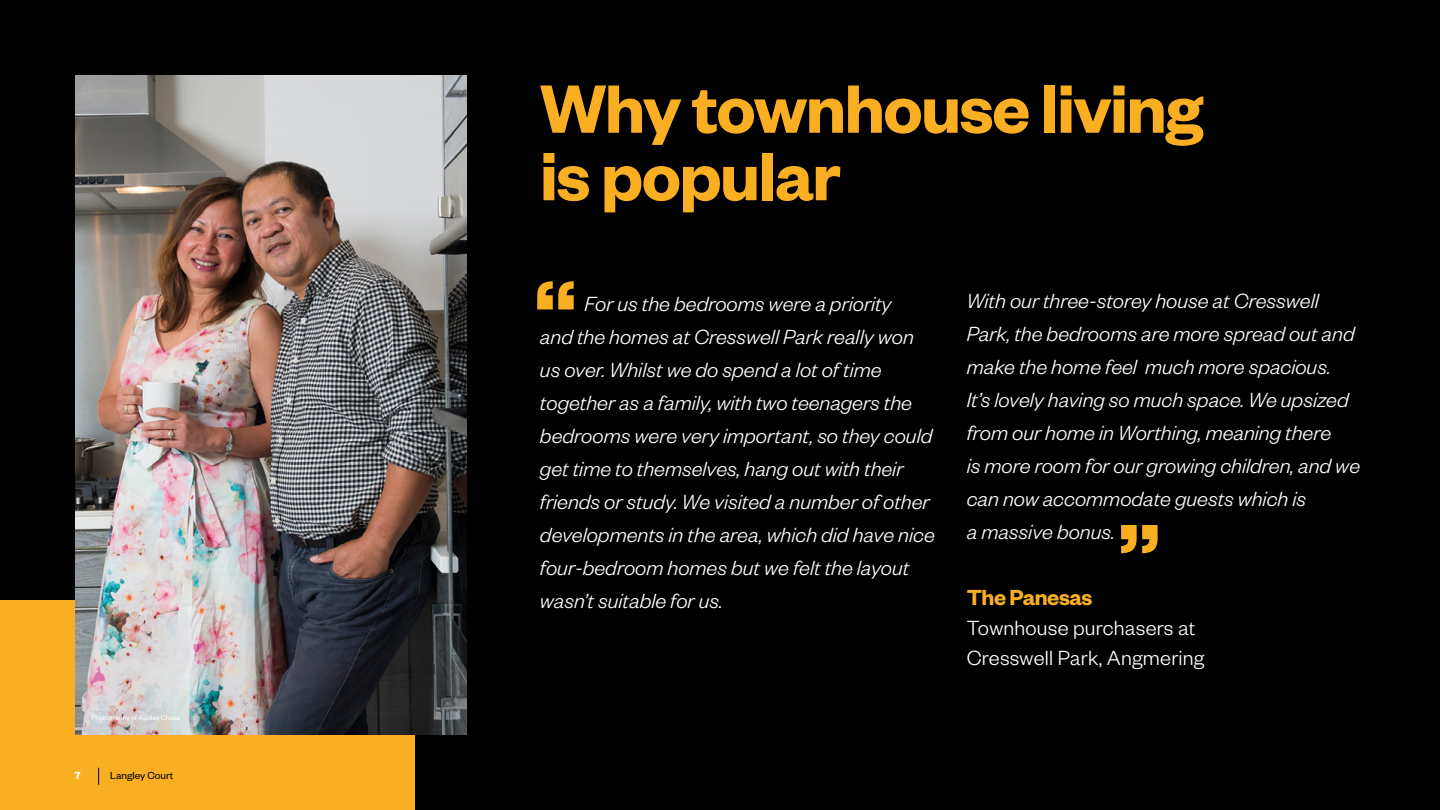
<style>
.page{position:relative;width:1440px;height:810px;background:#000}
.page>*{position:absolute;margin:0;border:0;box-sizing:border-box;transform-origin:0 0}
.t1{font:600 75px/67.5px "Founders Grotesk";letter-spacing:-.02em;color:#faaf23}
.t2{font:600 24px "Founders Grotesk";letter-spacing:-.02em;color:#faaf23}
.t3{font:italic 300 22.5px/33px "Founders Grotesk";color:#fff}
.t4{font:300 22.5px/30px "Founders Grotesk";letter-spacing:.01em;color:#fff}
.t5{font:11.25px "Founders Grotesk";color:#000}
.t6{font:600 11.25px "Founders Grotesk";color:#fff}
.t7{font:7.5px "Founders Grotesk";color:#fff}
</style>
<div class="page">
<svg style="left:1121px;top:525px;width:37px;height:28px"></svg>
<svg style="left:537px;top:281px;width:37px;height:28px"></svg>
<div style="left:0;top:600px;width:414px;height:210px;background:#faaf23"></div>
<img style="left:75px;top:75px;width:392px;height:660px">
<svg style="left:98px;top:768px;width:1px;height:17px"></svg>
<p class="t7" style="left:91px;top:713px;width:90px">Photography of Audley Chase</p>
<p class="t6" style="left:75px;top:768px;width:7px">7</p>
<p class="t5" style="left:110px;top:769px;width:65px">Langley Court</p>
<h1 class="t1" style="left:540px;top:71px;width:665px">Why townhouse living is popular</h1>
<p class="t3" style="left:540px;top:286px;width:396px;text-indent:45px">For us the bedrooms were a priority<br>and the homes at Cresswell Park really won us over. Whilst we do spend a lot of time together as a family, with two teenagers the bedrooms were very important, so they could get time to themselves, hang out with their friends or study. We visited a number of other developments in the area, which did have nice four-bedroom homes but we felt the layout wasn’t suitable for us.</p>
<p class="t3" style="left:967px;top:283px;width:395px">With our three-storey house at Cresswell Park, the bedrooms are more spread out and make the home feel much more spacious.<br>It’s lovely having so much space. We upsized from our home in Worthing, meaning there<br>is more room for our growing children, and we can now accommodate guests which is<br>a massive bonus.</p>
<p class="t2" style="left:967px;top:582px;width:127px">The Panesas</p>
<p class="t4" style="left:967px;top:611px;width:239px">Townhouse purchasers at<br>Cresswell Park, Angmering</p>
</div>
